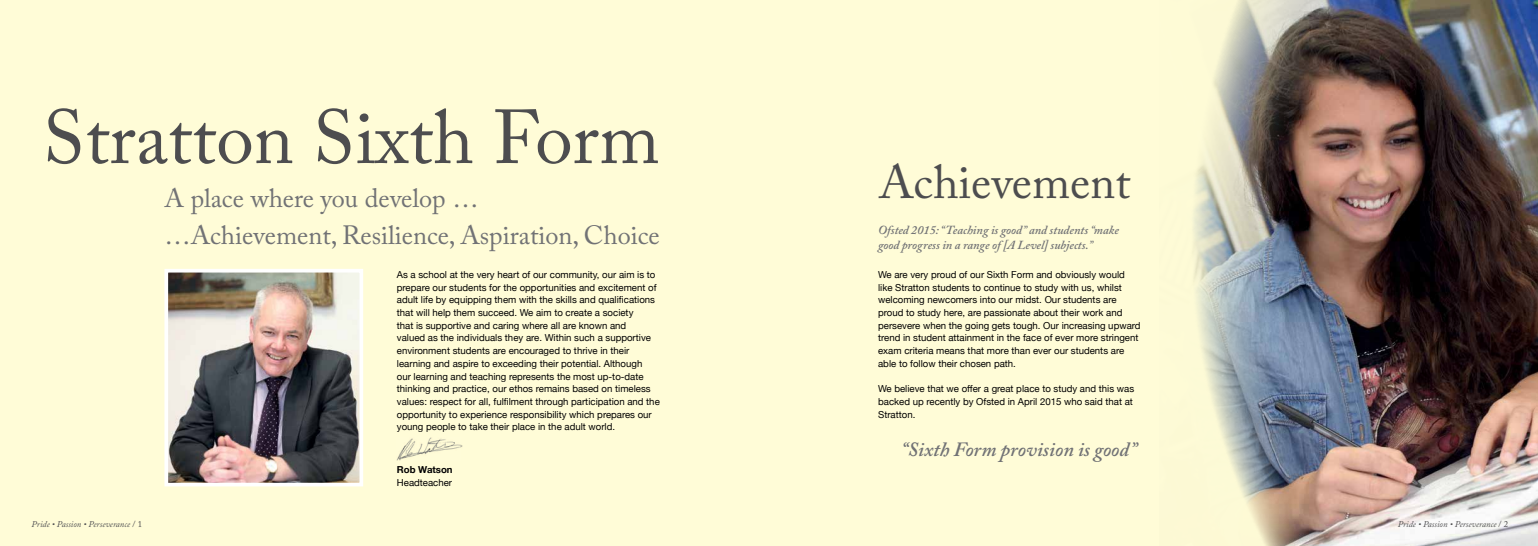
<style>
.page{position:relative;width:1538px;height:546px;background:#fff}
.page>*{position:absolute;margin:0;border:0;box-sizing:border-box;transform-origin:0 0}
.t1{font:75.6px "Adobe Caslon Pro";color:#4d4d4f}
.t2{font:47.25px "Adobe Caslon Pro";color:#4d4d4f}
.t3{font:26.25px "Adobe Caslon Pro";color:#717275}
.t4{font:italic 600 20.12px "Adobe Caslon Pro";color:#717275}
.t5{font:italic 600 12.25px/14.7px "Adobe Caslon Pro";color:#717275}
.t6{font:9.62px/12.7px "Helvetica Neue";color:#000}
.t7{font:700 9.62px "Helvetica Neue";color:#000}
.t8{font:italic 8.75px "Adobe Caslon Pro";color:#4d4d4f}
.s1{font-style:normal}
</style>
<div class="page">
<img style="left:769px;top:0;width:769px;height:546px">
<div style="left:0;top:0;width:769px;height:546px;background:#fffcd7"></div>
<img style="left:169px;top:274px;width:189px;height:207px">
<div style="left:164px;top:269px;width:199px;height:217px;border:4px solid #fff"></div>
<img style="left:396px;top:437px;width:67px;height:24px">
<h1 class="t1" style="left:43px;top:93px;width:618px">Stratton Sixth Form</h1>
<h3 class="t3" style="left:164px;top:183px;width:316px">A place where you develop …</h3>
<h3 class="t3" style="left:164px;top:219px;width:497px">…Achievement, Resilience, Aspiration, Choice</h3>
<p class="t8" style="left:32px;top:519px;width:112px">Pride • Passion • Perseverance <span class="s1">/ 1</span></p>
<p class="t6" style="left:397px;top:269px;width:264px">As a school at the very heart of our community, our aim is to prepare our students for the opportunities and excitement of adult life by equipping them with the skills and qualifications that will help them succeed. We aim to create a society<br>that is supportive and caring where all are known and<br>valued as the individuals they are. Within such a supportive environment students are encouraged to thrive in their learning and aspire to exceeding their potential. Although<br>our learning and teaching represents the most up-to-date thinking and practice, our ethos remains based on timeless values: respect for all, fulfilment through participation and the opportunity to experience responsibility which prepares our young people to take their place in the adult world.</p>
<p class="t7" style="left:397px;top:462px;width:57px">Rob Watson</p>
<p class="t6" style="left:397px;top:476px;width:57px">Headteacher</p>
<h2 class="t2" style="left:879px;top:154px;width:253px">Achievement</h2>
<p class="t5" style="left:878px;top:223px;width:242px">Ofsted 2015: “Teaching is good” and students “make good progress in a range of [A Level] subjects.”</p>
<p class="t6" style="left:878px;top:269px;width:264px">We are very proud of our Sixth Form and obviously would like Stratton students to continue to study with us, whilst welcoming newcomers into our midst. Our students are proud to study here, are passionate about their work and persevere when the going gets tough. Our increasing upward trend in student attainment in the face of ever more stringent exam criteria means that more than ever our students are able to follow their chosen path.</p>
<p class="t6" style="left:878px;top:383px;width:257px">We believe that we offer a great place to study and this was backed up recently by Ofsted in April 2015 who said that at<br>Stratton.</p>
<h3 class="t4" style="left:901px;top:437px;width:238px">“Sixth Form provision is good”</h3>
<p class="t8" style="left:1398px;top:519px;width:112px">Pride • Passion • Perseverance <span class="s1">/ 2</span></p>
</div>
